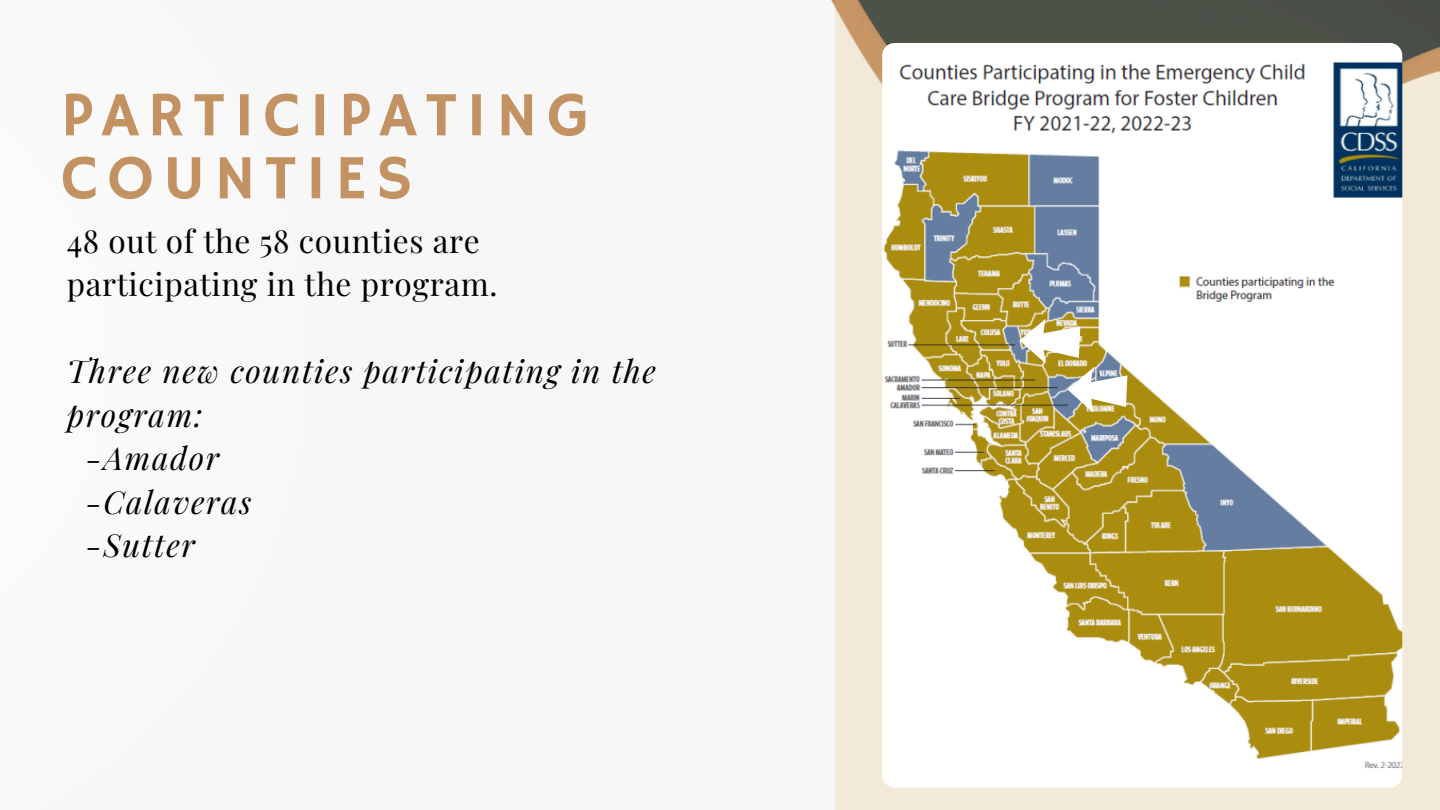
<style>
.page{position:relative;width:1440px;height:810px;background:#f7f7f7}
.page>*{position:absolute;margin:0;border:0;box-sizing:border-box;transform-origin:0 0}
.t1{font:63.2px/63px "Hammersmith One";letter-spacing:.14em;color:#c39262}
.t2{font:italic 31.6px/43.5px "Playfair Display";letter-spacing:.05em;color:#000}
.t3{font:31.6px/43.5px "Playfair Display";letter-spacing:.02em;color:#000}
</style>
<div class="page">
<svg style="left:835px;top:0;width:605px;height:810px;background:#c9c1b2"></svg>
<img style="left:882px;top:43px;width:520px;height:745px;border-radius:12px">
<img style="left:1055px;top:354px;width:82px;height:81px">
<img style="left:1007px;top:305px;width:82px;height:82px">
<p class="t1" style="left:61px;top:86px;width:529px">PARTICIPATING<br>COUNTIES</p>
<p class="t3" style="left:67px;top:218px;width:432px">48 out of the 58 counties are participating in the program.</p>
<p class="t2" style="left:67px;top:348px;width:591px">Three new counties participating in the program:</p>
<p class="t2" style="left:86px;top:435px;width:135px">-Amador</p>
<p class="t2" style="left:86px;top:479px;width:167px">-Calaveras</p>
<p class="t2" style="left:86px;top:522px;width:111px">-Sutter</p>
</div>
